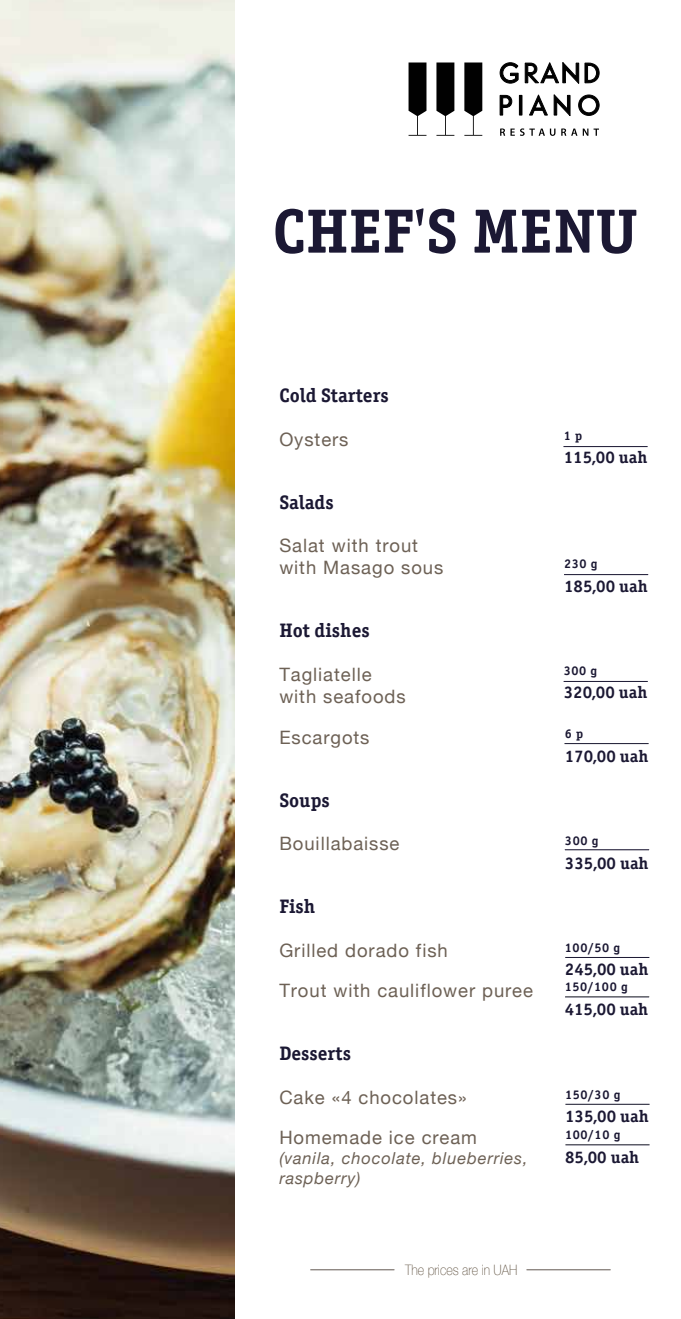
<style>
.page{position:relative;width:681px;height:1319px;background:#fff}
.page>*{position:absolute;margin:0;border:0;box-sizing:border-box;transform-origin:0 0}
.t1{font:700 62.55px "Officina Serif";color:#1b1833}
.t2{font:700 19.5px "Officina Serif";color:#1b1833}
.t3{font:18.45px/22.2px "Helvetica Neue";letter-spacing:.05em;color:#6d6155}
.t4{font:700 16.8px "Officina Serif";color:#1b1833}
.t5{font:italic 16.5px/19.8px "Helvetica Neue";letter-spacing:.05em;color:#6d6155}
.t6{font:100 14.4px "Helvetica Neue";color:#615342;scale:.86 1}
.t7{font:700 12.6px "Officina Serif";letter-spacing:.05em;color:#1b1833}
.s1{font-family:"Minion Pro"}
.s2{font-family:"Officina Serif C"}
</style>
<div class="page">
<hr style="left:526px;top:1269px;width:84px;height:1px;background:#6e655e">
<hr style="left:310px;top:1269px;width:84px;height:1px;background:#6e655e">
<hr style="left:563px;top:446px;width:84px;height:1px;background:#1b1833">
<hr style="left:563px;top:681px;width:84px;height:1px;background:#1b1833">
<hr style="left:564px;top:743px;width:84px;height:1px;background:#1b1833">
<hr style="left:565px;top:957px;width:84px;height:1px;background:#1b1833">
<hr style="left:564px;top:996px;width:84px;height:1px;background:#1b1833">
<hr style="left:565px;top:1103px;width:84px;height:1px;background:#1b1833">
<hr style="left:565px;top:1144px;width:84px;height:1px;background:#1b1833">
<hr style="left:564px;top:849px;width:84px;height:1px;background:#1b1833">
<hr style="left:563px;top:574px;width:84px;height:1px;background:#1b1833">
<svg style="left:499px;top:62px;width:19px;height:21px"></svg>
<svg style="left:524px;top:62px;width:54px;height:22px"></svg>
<svg style="left:584px;top:63px;width:15px;height:20px"></svg>
<svg style="left:499px;top:95px;width:13px;height:20px"></svg>
<div style="left:519px;top:95px;width:3px;height:20px;border:1px solid #010101"></div>
<svg style="left:529px;top:94px;width:18px;height:21px"></svg>
<svg style="left:553px;top:94px;width:17px;height:22px"></svg>
<svg style="left:578px;top:95px;width:21px;height:21px"></svg>
<svg style="left:408px;top:62px;width:18px;height:74px"></svg>
<svg style="left:436px;top:62px;width:18px;height:74px"></svg>
<svg style="left:464px;top:62px;width:18px;height:74px"></svg>
<svg style="left:500px;top:128px;width:55px;height:8px"></svg>
<svg style="left:561px;top:128px;width:37px;height:8px"></svg>
<img style="left:0;top:0;width:234px;height:1318px">
<h1 class="t1" style="left:273px;top:196px;width:367px">ÑHEF<span class="s1">'</span><span class="s2">S</span> MENU</h1>
<p class="t2" style="left:279px;top:384px;width:111px">Cold Starters</p>
<p class="t3" style="left:279px;top:429px;width:71px">Oysters</p>
<p class="t2" style="left:279px;top:491px;width:56px">Salads</p>
<p class="t3" style="left:279px;top:535px;width:165px">Salat with trout with Masago sous</p>
<p class="t2" style="left:279px;top:619px;width:92px">Hot dishes</p>
<p class="t3" style="left:279px;top:664px;width:128px">Tagliatelle with seafoods</p>
<p class="t3" style="left:279px;top:726px;width:92px">Escargots</p>
<p class="t2" style="left:279px;top:788px;width:52px">Soups</p>
<p class="t3" style="left:279px;top:833px;width:122px">Bouillabaisse</p>
<p class="t2" style="left:279px;top:895px;width:38px">Fish</p>
<p class="t3" style="left:279px;top:930px;width:255px;line-height:40.5px">Grilled dorado fish<br>Trout with cauliflower puree</p>
<p class="t2" style="left:279px;top:1042px;width:73px">Desserts</p>
<p class="t3" style="left:279px;top:1077px;width:199px;line-height:40.5px">Cake «4 chocolates»<br>Homemade ice cream</p>
<p class="t5" style="left:279px;top:1149px;width:250px">(vanila, chocolate, blueberries, raspberry)</p>
<p class="t6" style="left:405px;top:1258px;width:132px">The prices are in UAH</p>
<p class="t7" style="left:563px;top:428px;width:20px">1 p</p>
<p class="t4" style="left:563px;top:448px;width:85px">115,00 uah</p>
<p class="t7" style="left:564px;top:557px;width:35px">230 g</p>
<p class="t4" style="left:564px;top:577px;width:85px">185,00 uah</p>
<p class="t7" style="left:563px;top:663px;width:35px">300 g</p>
<p class="t4" style="left:563px;top:683px;width:85px">320,00 uah</p>
<p class="t7" style="left:564px;top:727px;width:20px">6 p</p>
<p class="t4" style="left:564px;top:746px;width:85px">170,00 uah</p>
<p class="t7" style="left:564px;top:833px;width:35px">300 g</p>
<p class="t4" style="left:564px;top:853px;width:85px">335,00 uah</p>
<p class="t7" style="left:564px;top:940px;width:57px">100/50 g</p>
<p class="t4" style="left:564px;top:960px;width:85px">245,00 uah</p>
<p class="t7" style="left:564px;top:979px;width:65px">150/100 g</p>
<p class="t4" style="left:564px;top:999px;width:85px">415,00 uah</p>
<p class="t7" style="left:565px;top:1086px;width:57px">150/30 g</p>
<p class="t4" style="left:565px;top:1106px;width:85px">135,00 uah</p>
<p class="t7" style="left:565px;top:1127px;width:57px">100/10 g</p>
<p class="t4" style="left:565px;top:1147px;width:76px">85,00 uah</p>
</div>
